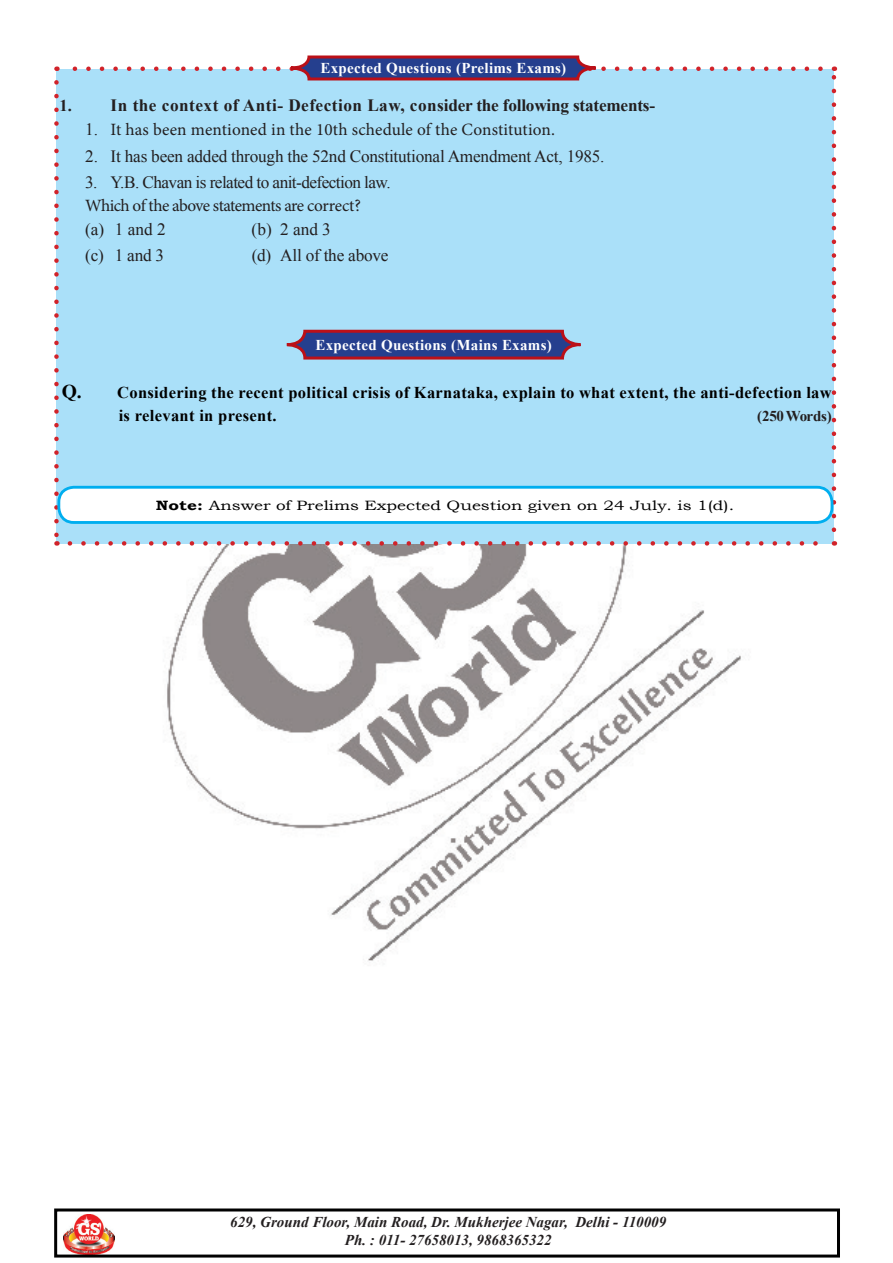
<style>
.page{position:relative;width:893px;height:1263px;background:#fff}
.page>*{position:absolute;margin:0;border:0;box-sizing:border-box;transform-origin:0 0}
.t1{font:17.25px "Times New Roman";letter-spacing:-.015em;color:#231f20}
.t2{font:700 17.25px "Times New Roman";letter-spacing:.025em;color:#231f20}
.t3{font:17.25px "Minion Pro";letter-spacing:-.005em;color:#231f20}
.t4{font:17.25px "Times New Roman";letter-spacing:-.035em;color:#231f20}
.t5{font:17.25px "Minion Pro";letter-spacing:-.035em;color:#231f20}
.t6{font:700 16.5px/23.4px "Times New Roman";letter-spacing:.02em;color:#000}
.t7{font:italic 700 15px/18px "Times New Roman";color:#231f20;text-align:center}
.t8{font:700 15px "Times New Roman";letter-spacing:.02em;color:#fff}
.t9{font:700 15px "Times New Roman";letter-spacing:-.015em;color:#231f20}
.t10{font:13.5px "Bookman Old Style";color:#000;scale:1.27 1}
.s1{font-size:16.5px}
.s2{font-family:"Times New Roman"}
.s3{font-size:19.5px}
.s4{font-weight:700}
</style>
<div class="page">
<img style="left:64px;top:1215px;width:50px;height:38px">
<div style="left:54px;top:1208px;width:786px;height:49px;border:3px solid #000"></div>
<img style="left:167px;top:546px;width:574px;height:415px">
<svg style="left:54px;top:55px;width:782px;height:491px;background:#a8d8f1"></svg>
<div style="left:59px;top:487px;width:773px;height:35px;background:#fff;border-radius:15px"></div>
<div style="left:57px;top:486px;width:776px;height:38px;border:3px solid #00aeef;border-radius:15px"></div>
<p class="t8" style="left:320px;top:58px;width:247px">Expected Questions (Prelims Exams)</p>
<p class="t2" style="left:60px;top:94px;width:597px"><span class="s1">1.</span> In the context of Anti- Defection Law, consider the following statements-</p>
<p class="t3" style="left:85px;top:118px;width:471px"><span class="s2">1.</span> It has been mentioned in the 10th schedule of the Constitution.</p>
<p class="t1" style="left:85px;top:144px;width:521px">2. It has been added through the 52nd Constitutional Amendment Act, 1985.</p>
<p class="t4" style="left:85px;top:170px;width:307px">3. Y.B. Chavan is related to anit-defection law.</p>
<p class="t5" style="left:85px;top:194px;width:277px">Which of the above statements are correct?</p>
<p class="t1" style="left:85px;top:217px;width:82px">(a) 1 and 2</p>
<p class="t1" style="left:252px;top:217px;width:81px">(b) 2 and 3</p>
<p class="t1" style="left:85px;top:243px;width:81px">(c) 1 and 3</p>
<p class="t1" style="left:252px;top:243px;width:138px">(d) All of the above</p>
<p class="t8" style="left:315px;top:334px;width:238px">Expected Questions (Mains Exams)</p>
<p class="t6" style="left:119px;top:380px;width:715px;text-indent:-57px"><span class="s3">Q.</span> Considering the recent political crisis of Karnataka, explain to what extent, the anti-defection law is relevant in present.</p>
<p class="t9" style="left:757px;top:406px;width:76px">(250 Words)</p>
<p class="t10" style="left:156px;top:497px;width:457px"><span class="s4">Note:</span> Answer of Prelims Expected Question given on 24 July. is 1(d).</p>
<p class="t7" style="left:230px;top:1212px;width:437px">629, Ground Floor, Main Road, Dr. Mukherjee Nagar, Delhi - 110009<br>Ph. : 011- 27658013, 9868365322</p>
</div>
